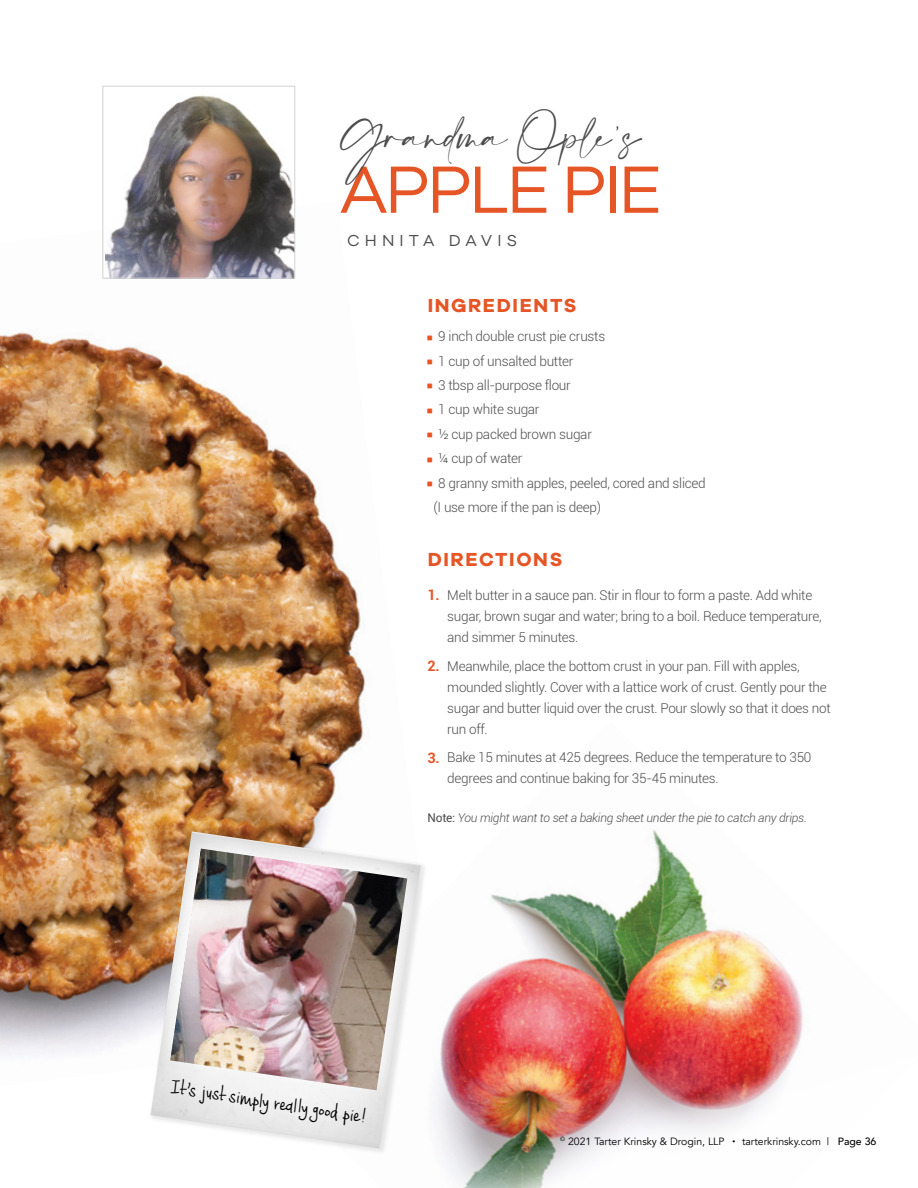
<style>
.page{position:relative;width:918px;height:1188px;background:#fff}
.page>*{position:absolute;margin:0;border:0;box-sizing:border-box;transform-origin:0 0}
.t1{font:68.85px "Galyon";letter-spacing:-.04em;color:#e65525}
.t2{font:29.7px "Amalfi Coast";letter-spacing:-.05em;color:#4d4d4f}
.t3{font:26.4px "Cashew Apple Ale";color:#000}
.t4{font:700 19.5px "Galyon";letter-spacing:.085em;color:#e65525}
.t5{font:16.35px "Galyon";letter-spacing:.31em;color:#4d4d4f}
.t6{font:700 14.4px "Roboto";color:#e65525}
.t7{font:300 13.5px/21px "Roboto";letter-spacing:-.02em;color:#4d4d4f}
.t8{font:italic 300 12px "Roboto";letter-spacing:-.02em;color:#4d4d4f}
.t9{font:10.5px "Avenir";color:#000}
.s1{font-weight:400;font-style:normal}
.s2{font-family:"Frontage"}
.s3{font-weight:500}
</style>
<div class="page">
<img style="left:435px;top:829px;width:368px;height:359px">
<img style="left:0;top:201px;width:439px;height:885px">
<div style="left:148px;top:829px;width:280px;height:326px;background:#000;opacity:.1"></div>
<img style="left:151px;top:831px;width:270px;height:318px">
<img style="left:170px;top:849px;width:237px;height:241px">
<img style="left:105px;top:95px;width:188px;height:182px">
<div style="left:102px;top:86px;width:193px;height:193px;border:1px solid #d1d3d4"></div>
<svg style="left:428px;top:335px;width:4px;height:5px"></svg>
<svg style="left:428px;top:360px;width:4px;height:4px"></svg>
<svg style="left:428px;top:384px;width:4px;height:5px"></svg>
<svg style="left:428px;top:408px;width:4px;height:5px"></svg>
<svg style="left:428px;top:433px;width:4px;height:5px"></svg>
<svg style="left:428px;top:457px;width:4px;height:5px"></svg>
<svg style="left:428px;top:482px;width:4px;height:4px"></svg>
<h2 class="t2" style="left:339px;top:119px;width:303px">Grandma Ople’s</h2>
<h1 class="t1" style="left:340px;top:141px;width:324px">APPLE PIE</h1>
<p class="t5" style="left:347px;top:229px;width:171px">CHNITA DAVIS</p>
<h3 class="t4" style="left:428px;top:293px;width:150px">INGREDIENTS</h3>
<p class="t7" style="left:438px;top:325px;width:169px">9 inch double crust pie crusts</p>
<p class="t7" style="left:438px;top:350px;width:137px">1 cup of unsalted butter</p>
<p class="t7" style="left:438px;top:374px;width:134px">3 tbsp all-purpose flour</p>
<p class="t7" style="left:438px;top:399px;width:103px">1 cup white sugar</p>
<p class="t7" style="left:438px;top:423px;width:155px">½ cup packed brown sugar</p>
<p class="t7" style="left:438px;top:447px;width:86px">¼ cup of water</p>
<p class="t7" style="left:434px;top:470px;width:274px;line-height:24.5px;text-indent:5px">8 granny smith apples, peeled, cored and sliced (I use more if the pan is deep)</p>
<h3 class="t4" style="left:428px;top:547px;width:136px">DIRECTIONS</h3>
<p class="t7" style="left:447px;top:584px;width:376px">Melt butter in a sauce pan. Stir in flour to form a paste. Add white sugar, brown sugar and water; bring to a boil. Reduce temperature, and simmer 5 minutes.</p>
<p class="t7" style="left:447px;top:655px;width:385px">Meanwhile, place the bottom crust in your pan. Fill with apples, mounded slightly. Cover with a lattice work of crust. Gently pour the sugar and butter liquid over the crust. Pour slowly so that it does not run off.</p>
<p class="t7" style="left:447px;top:747px;width:366px">Bake 15 minutes at 425 degrees. Reduce the temperature to 350 degrees and continue baking for 35-45 minutes.</p>
<p class="t8" style="left:428px;top:809px;width:381px"><span class="s1">Note:</span> You might want to set a baking sheet under the pie to catch any drips.</p>
<p class="t6" style="left:428px;top:585px;width:14px">1.</p>
<p class="t6" style="left:428px;top:656px;width:14px">2.</p>
<p class="t6" style="left:428px;top:748px;width:14px">3.</p>
<h3 class="t3" style="left:174px;top:1072px;width:199px;rotate:9deg">It’s just simply really good pie!</h3>
<p class="t9" style="left:560px;top:1135px;width:318px"><sup>©</sup> 2021 Tarter Krinsky &amp; Drogin, LLP <span class="s2">•</span> tarterkrinsky.com | <span class="s3">Page 36</span></p>
</div>
